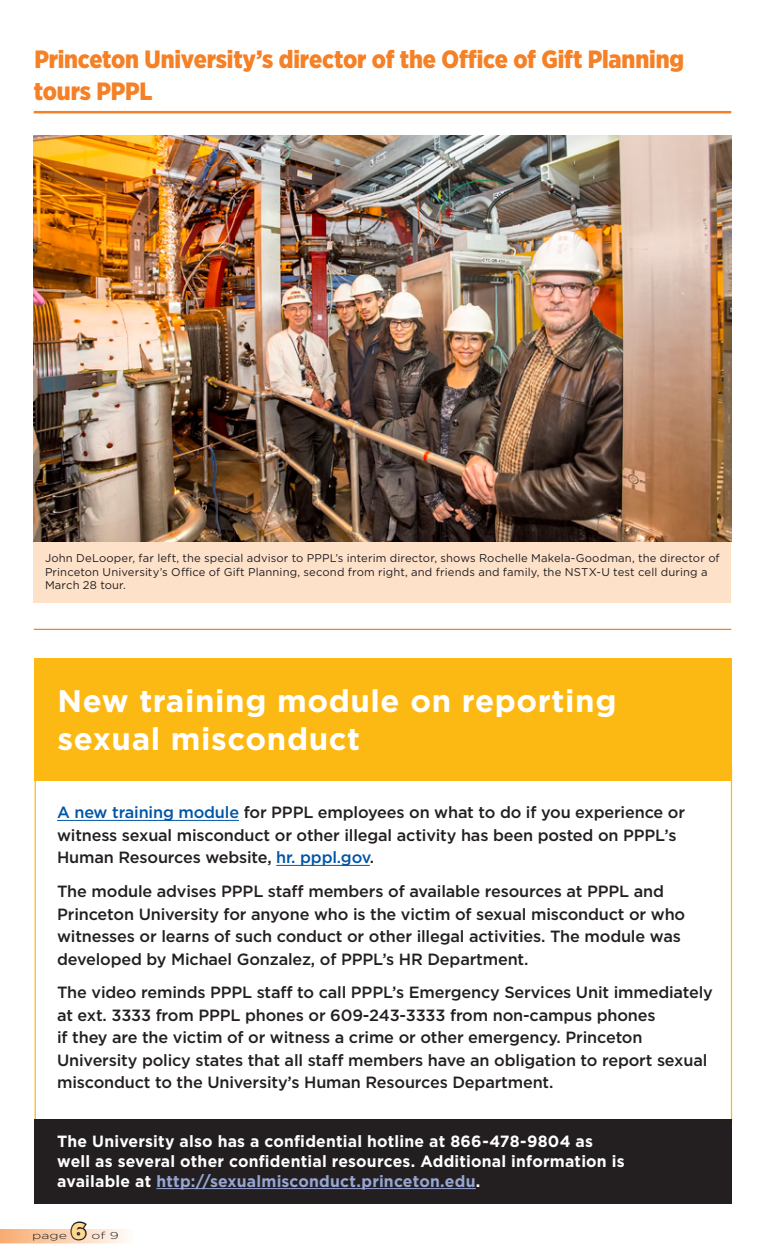
<style>
.page{position:relative;width:765px;height:1260px;background:#fff}
.page>*{position:absolute;margin:0;border:0;box-sizing:border-box;transform-origin:0 0}
.t1{font:700 31.25px/37.5px "Gotham";letter-spacing:.02em;color:#fff}
.t2{font:900 25px/31.2px "Gotham Narrow";letter-spacing:-.005em;color:#f58025}
.t3{font:900 22.5px "Gotham";color:#ffd990}
.t4{font:500 16.25px/22.5px "Gotham";letter-spacing:-.01em;color:#231f20}
.t5{font:700 16.25px/20px "Gotham";letter-spacing:.015em;color:#fff}
.t6{font:11.25px/13.5px "Gotham";letter-spacing:.01em;color:#231f20}
.t7{font:300 10px "Gotham";color:#231f20;scale:1.4 1}
.s1{color:#0055a7}
.s2{color:#98a6d4}
</style>
<div class="page">
<img style="left:34px;top:135px;width:697px;height:407px">
<div style="left:34px;top:542px;width:697px;height:61px;background:#fee1c9"></div>
<hr style="left:34px;top:629px;width:697px;height:1px;background:#f58025">
<div style="left:35px;top:658px;width:697px;height:122px;background:#fdb913"></div>
<hr style="left:57px;top:820px;width:182px;height:1px;background:#0055a7">
<hr style="left:276px;top:865px;width:94px;height:1px;background:#0055a7">
<div style="left:35px;top:1119px;width:697px;height:85px;background:#231f20"></div>
<hr style="left:156px;top:1188px;width:320px;height:1px;background:#98a6d4">
<svg style="left:0;top:1221px;width:126px;height:22px"></svg>
<hr style="left:34px;top:111px;width:697px;height:2px;background:#f58025">
<h2 class="t2" style="left:34px;top:44px;width:652px">Princeton University’s director of the Office of Gift Planning tours PPPL</h2>
<p class="t6" style="left:45px;top:551px;width:676px">John DeLooper, far left, the special advisor to PPPL’s interim director, shows Rochelle Makela-Goodman, the director of<br>Princeton University’s Office of Gift Planning, second from right, and friends and family, the NSTX-U test cell during a<br>March 28 tour.</p>
<h1 class="t1" style="left:58px;top:682px;width:560px">New training module on reporting sexual misconduct</h1>
<p class="t4" style="left:57px;top:801px;width:630px"><span class="s1">A new training module</span> for PPPL employees on what to do if you experience or witness sexual misconduct or other illegal activity has been posted on PPPL’s<br>Human Resources website, <span class="s1">hr. pppl.gov</span>.</p>
<p class="t4" style="left:57px;top:880px;width:630px">The module advises PPPL staff members of available resources at PPPL and Princeton University for anyone who is the victim of sexual misconduct or who witnesses or learns of such conduct or other illegal activities. The module was developed by Michael Gonzalez, of PPPL’s HR Department.</p>
<p class="t4" style="left:57px;top:981px;width:657px">The video reminds PPPL staff to call PPPL’s Emergency Services Unit immediately at ext. 3333 from PPPL phones or 609-243-3333 from non-campus phones<br>if they are the victim of or witness a crime or other emergency. Princeton University policy states that all staff members have an obligation to report sexual misconduct to the University’s Human Resources Department.</p>
<p class="t5" style="left:57px;top:1131px;width:569px">The University also has a confidential hotline at 866-478-9804 as well as several other confidential resources. Additional information is available at <span class="s2">http://sexualmisconduct.princeton.edu</span>.</p>
<p class="t7" style="left:32px;top:1229px;width:26px">page</p>
<h3 class="t3" style="left:71px;top:1215px;width:16px">6</h3>
<p class="t7" style="left:92px;top:1229px;width:21px">of 9</p>
</div>
